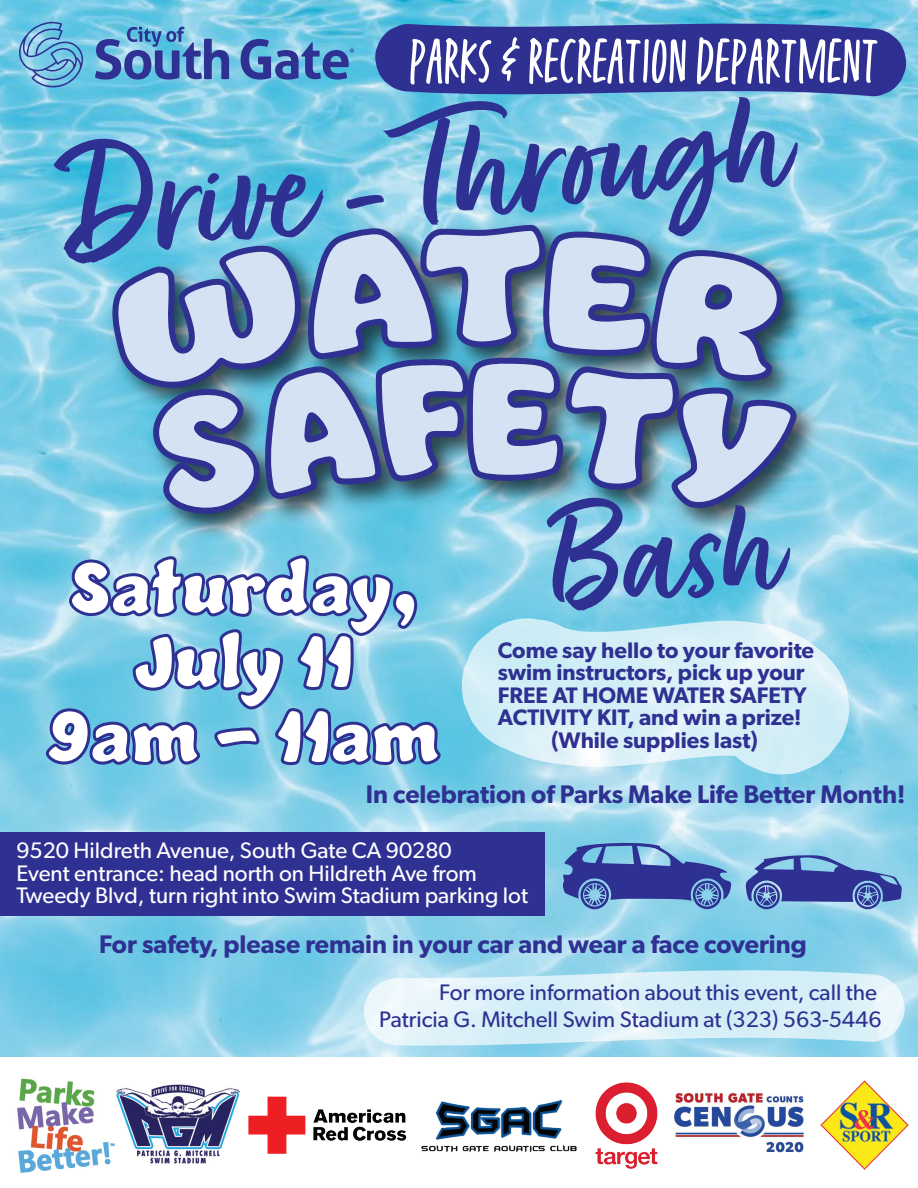
<style>
.page{position:relative;width:918px;height:1188px;background:#fff}
.page>*{position:absolute;margin:0;border:0;box-sizing:border-box;transform-origin:0 0}
.t1{font:183.3px "Fave Script Bold Pro";color:#2e3092}
.t2{font:172.05px "Fave Script Bold Pro";color:#2e3092}
.t3{font:75px/74.2px "Jumble";color:#fff;text-align:center}
.t4{font:73.5px "Fave Condensed One Pro";color:#fff}
.t5{font:600 25.5px "Gibson";color:#2e3092}
.t6{font:22.5px/22.5px "Gibson";color:#fff}
.t7{font:600 22.5px/22.5px "Gibson";color:#2e3092;text-align:center}
.t8{font:22.5px/27px "Gibson";color:#2e3092;text-align:right}
</style>
<div class="page">
<img style="left:0;top:0;width:918px;height:1057px">
<svg style="left:364px;top:970px;width:541px;height:76px;background:#d3edf6"></svg>
<img style="left:100px;top:213px;width:730px;height:334px">
<svg style="left:418px;top:0;width:131px;height:223px;background:#7dcee7"></svg>
<svg style="left:109px;top:223px;width:691px;height:298px;background:#8aabcb"></svg>
<svg style="left:44px;top:554px;width:398px;height:213px;background:#75b9db"></svg>
<svg style="left:462px;top:618px;width:387px;height:156px;background:#c9eaf4"></svg>
<div style="left:0;top:832px;width:544px;height:84px;background:#2e3092"></div>
<svg style="left:375px;top:23px;width:531px;height:73px;background:#36409a"></svg>
<svg style="left:95px;top:27px;width:134px;height:53px;background:#5f8fc5"></svg>
<svg style="left:18px;top:21px;width:65px;height:68px;background:#6bb0d7"></svg>
<svg style="left:241px;top:39px;width:113px;height:41px;background:#5387c1"></svg>
<img style="left:820px;top:1081px;width:89px;height:88px">
<img style="left:421px;top:1101px;width:156px;height:51px">
<img style="left:595px;top:1082px;width:63px;height:87px">
<img style="left:673px;top:1092px;width:131px;height:61px">
<img style="left:17px;top:1078px;width:98px;height:95px">
<svg style="left:745px;top:855px;width:157px;height:54px;background:#5d7aba"></svg>
<svg style="left:563px;top:843px;width:168px;height:66px;background:#5c7cbb"></svg>
<img style="left:249px;top:1096px;width:158px;height:58px">
<img style="left:116px;top:1084px;width:124px;height:80px">
<h3 class="t4" style="left:409px;top:25px;width:471px">PARKS &amp; RECREATION DEPARTMENT</h3>
<h1 class="t1" style="left:56px;top:111px;width:729px;rotate:-6deg">Drive - Through</h1>
<h3 class="t3" style="left:47px;top:555px;width:395px">Saturday,<br>July 11<br>9am - 11am</h3>
<h2 class="t2" style="left:542px;top:472px;width:234px;rotate:-6deg">Bash</h2>
<p class="t7" style="left:498px;top:638px;width:318px">Come say hello to your favorite swim instructors, pick up your<br>FREE AT HOME WATER SAFETY<br>ACTIVITY KIT, and win a prize! (While supplies last)</p>
<p class="t5" style="left:366px;top:779px;width:541px">In celebration of Parks Make Life Better Month!</p>
<p class="t6" style="left:16px;top:839px;width:513px">9520 Hildreth Avenue, South Gate CA 90280<br>Event entrance: head north on Hildreth Ave from<br>Tweedy Blvd, turn right into Swim Stadium parking lot</p>
<p class="t5" style="left:99px;top:929px;width:709px">For safety, please remain in your car and wear a face covering</p>
<p class="t8" style="left:379px;top:978px;width:504px">For more information about this event, call the<br>Patricia G. Mitchell Swim Stadium at (323) 563-5446</p>
</div>
